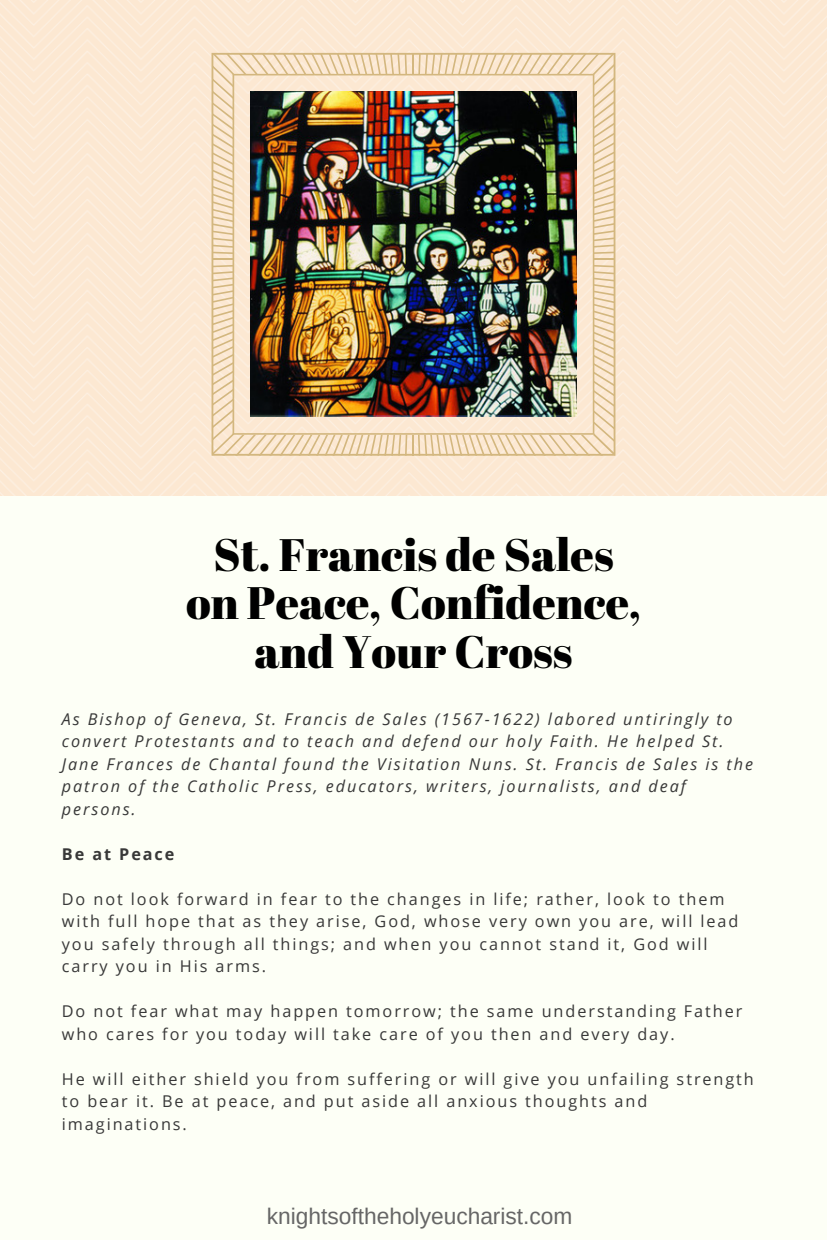
<style>
.page{position:relative;width:827px;height:1240px;background:#fff}
.page>*{position:absolute;margin:0;border:0;box-sizing:border-box;transform-origin:0 0}
.t1{font:45.45px/48.3px "Abril Fatface";color:#000;text-align:center}
.t2{font:22.8px "Arimo";color:#666}
.t3{font:16.2px/22.5px "Open Sans";letter-spacing:.12em;color:#383838}
.t4{font:italic 16.2px/22.5px "Open Sans";letter-spacing:.12em;color:#383838}
.t5{font:700 16.2px "Open Sans";letter-spacing:.12em;color:#383838}
</style>
<div class="page">
<img style="left:1px;top:1px;width:826px;height:495px">
<div style="left:0;top:496px;width:827px;height:744px;background:#fdfff6"></div>
<svg style="left:212px;top:53px;width:403px;height:403px;fill:#fce8d2"></svg>
<img style="left:232px;top:74px;width:362px;height:361px">
<h1 class="t1" style="left:186px;top:529px;width:457px">St. Francis de Sales on Peace, Confidence, and Your Cross</h1>
<p class="t4" style="left:62px;top:707px;width:693px">As Bishop of Geneva, St. Francis de Sales (1567-1622) labored untiringly to convert Protestants and to teach and defend our holy Faith. He helped St.<br>Jane Frances de Chantal found the Visitation Nuns. St. Francis de Sales is the patron of the Catholic Press, educators, writers, journalists, and deaf persons.</p>
<p class="t5" style="left:62px;top:842px;width:114px">Be at Peace</p>
<p class="t3" style="left:62px;top:887px;width:678px">Do not look forward in fear to the changes in life; rather, look to them with full hope that as they arise, God, whose very own you are, will lead you safely through all things; and when you cannot stand it, God will carry you in His arms.</p>
<p class="t3" style="left:62px;top:999px;width:682px">Do not fear what may happen tomorrow; the same understanding Father who cares for you today will take care of you then and every day.</p>
<p class="t3" style="left:62px;top:1067px;width:693px">He will either shield you from suffering or will give you unfailing strength to bear it. Be at peace, and put aside all anxious thoughts and imaginations.</p>
<h2 class="t2" style="left:267px;top:1203px;width:307px">knightsoftheholyeucharist.com</h2>
</div>
